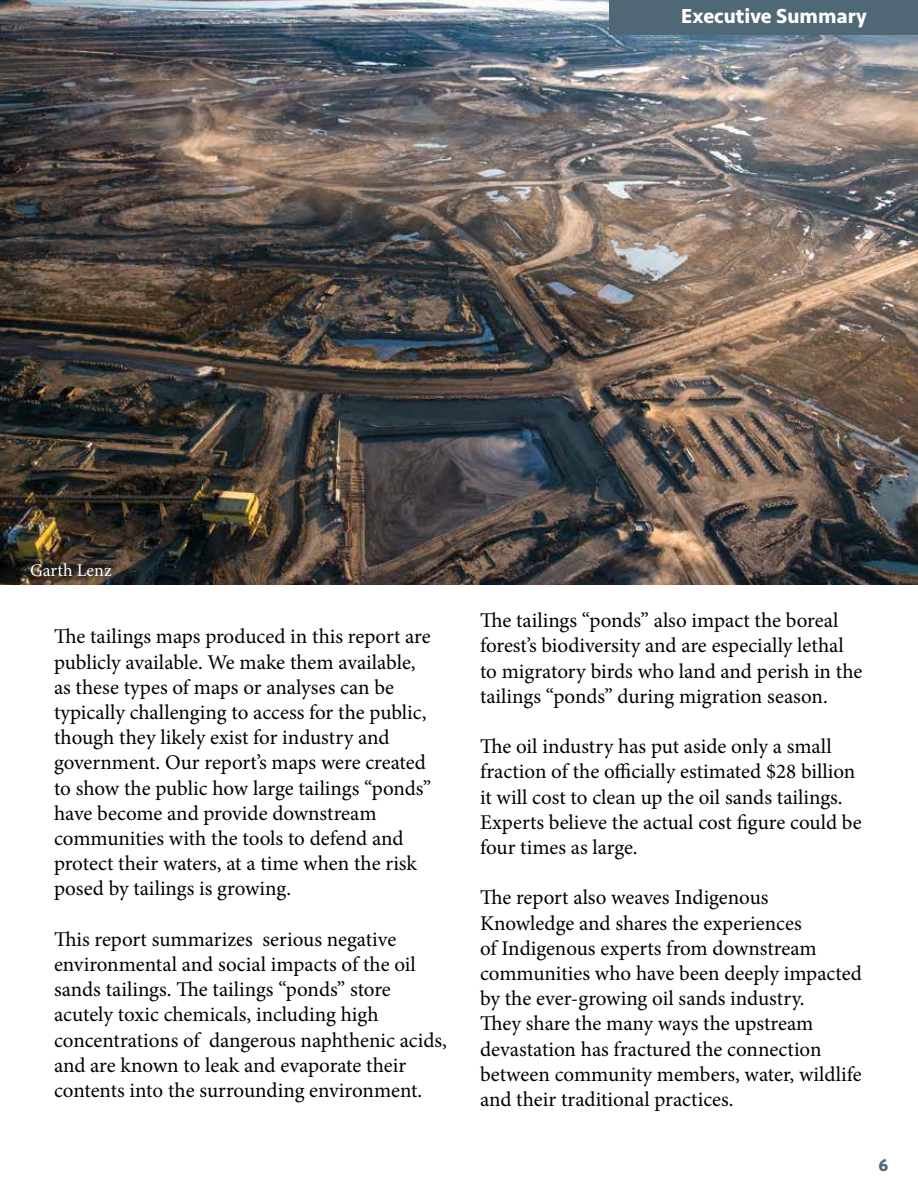
<style>
.page{position:relative;width:918px;height:1188px;background:#fff}
.page>*{position:absolute;margin:0;border:0;box-sizing:border-box;transform-origin:0 0}
.t1{font:21px/25.2px "Minion Pro";color:#000}
.t2{font:700 21px "Seravek Basic";color:#fff}
.t3{font:18px "Minion Pro";color:#fff}
.t4{font:700 18px "Seravek Basic";color:#506775}
</style>
<div class="page">
<img style="left:0;top:0;width:918px;height:585px">
<div style="left:610px;top:0;width:308px;height:35px;background:#506775"></div>
<p class="t2" style="left:681px;top:3px;width:187px">Executive Summary</p>
<p class="t3" style="left:30px;top:558px;width:83px">Garth Lenz</p>
<p class="t1" style="left:54px;top:624px;width:379px">The tailings maps produced in this report are publicly available. We make them available, as these types of maps or analyses can be typically challenging to access for the public, though they likely exist for industry and government. Our report’s maps were created to show the public how large tailings “ponds” have become and provide downstream communities with the tools to defend and protect their waters, at a time when the risk posed by tailings is growing.</p>
<p class="t1" style="left:54px;top:927px;width:394px">This report summarizes serious negative environmental and social impacts of the oil sands tailings. The tailings “ponds” store acutely toxic chemicals, including high concentrations of dangerous naphthenic acids, and are known to leak and evaporate their contents into the surrounding environment.</p>
<p class="t1" style="left:480px;top:608px;width:384px">The tailings “ponds” also impact the boreal forest’s biodiversity and are especially lethal to migratory birds who land and perish in the tailings “ponds” during migration season.</p>
<p class="t1" style="left:480px;top:734px;width:383px">The oil industry has put aside only a small fraction of the officially estimated $28 billion it will cost to clean up the oil sands tailings.<br>Experts believe the actual cost figure could be four times as large.</p>
<p class="t1" style="left:480px;top:885px;width:383px">The report also weaves Indigenous Knowledge and shares the experiences<br>of Indigenous experts from downstream communities who have been deeply impacted by the ever-growing oil sands industry.<br>They share the many ways the upstream devastation has fractured the connection between community members, water, wildlife and their traditional practices.</p>
<p class="t4" style="left:879px;top:1154px;width:11px">6</p>
</div>
